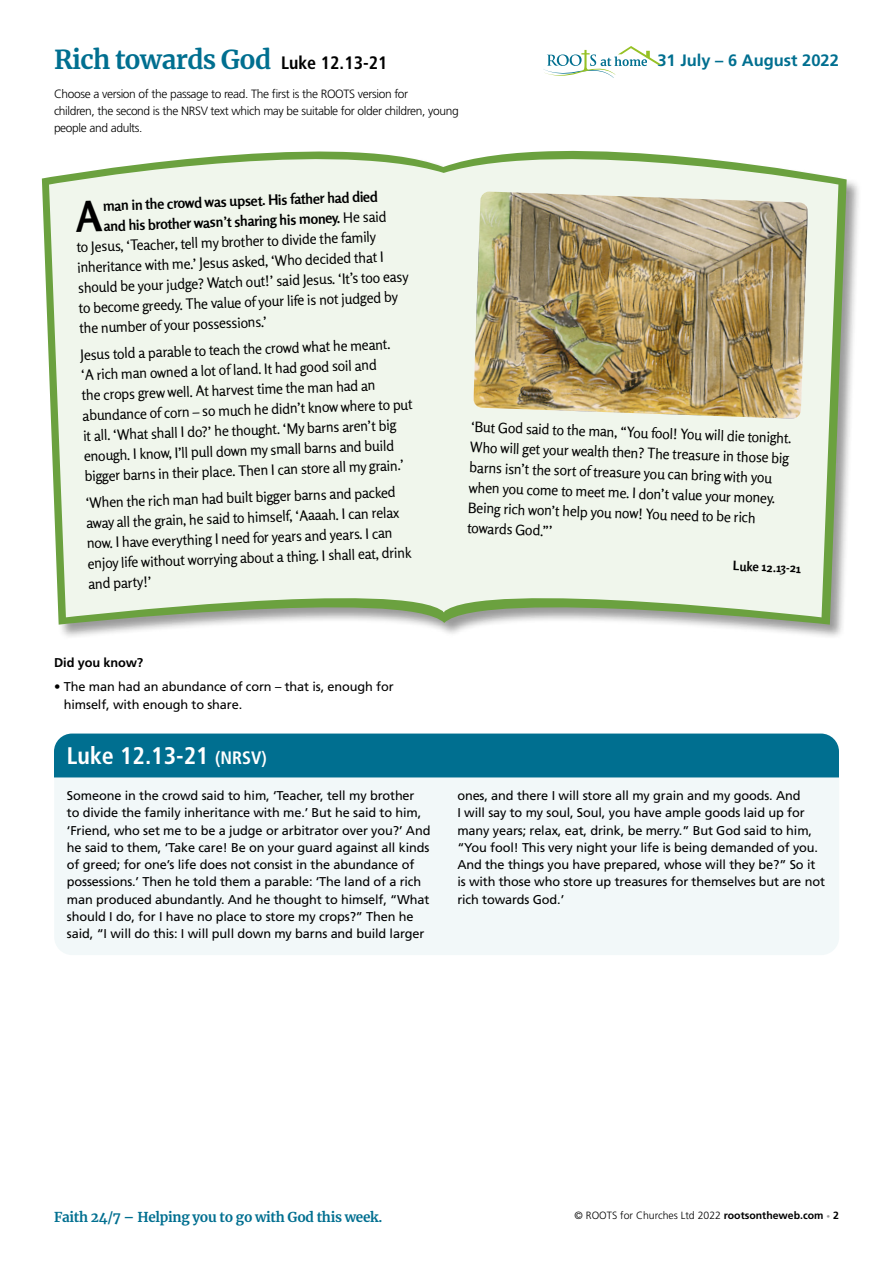
<style>
.page{position:relative;width:893px;height:1263px;background:#fff}
.page>*{position:absolute;margin:0;border:0;box-sizing:border-box;transform-origin:0 0}
.t1{font:700 25.8px "Merriweather";letter-spacing:-.025em;color:#006f90}
.t2{font:700 condensed 24px "Frutiger LT Std";color:#fff}
.t3{font:700 16.5px "Frutiger LT Std";color:#006f90}
.t4{font:14.25px/20.2px "Rosario";color:#000}
.t5{font:700 14.25px "Rosario";color:#000}
.t6{font:700 13.5px "Merriweather";letter-spacing:-.02em;color:#006f90}
.t7{font:12.75px/17.2px "Frutiger LT Std";letter-spacing:-.01em;color:#000}
.t8{font:700 12.75px "Rosario";color:#000}
.t9{font:700 12.75px "Frutiger LT Std";letter-spacing:-.01em;color:#000}
.t10{font:300 12px/17.2px "Frutiger LT Std";letter-spacing:-.03em;color:#000}
.t11{font:300 10.5px "Frutiger LT Std";color:#000}
.s1{font-family:"Frutiger LT Std";font-stretch:condensed;font-size:18px;color:#000}
.s2{font-weight:400}
.s3{font-size:18px}
.s4{font-weight:700}
.s5{font-weight:700;font-size:7.5px;color:#9d9d9c}
</style>
<div class="page">
<div style="left:42px;top:150px;width:820px;height:490px;background:#000;opacity:.4"></div>
<svg style="left:42px;top:150px;width:805px;height:475px"></svg>
<svg style="left:49px;top:150px;width:394px;height:467px;fill:#f0f6ec"></svg>
<svg style="left:443px;top:150px;width:395px;height:467px;fill:#f0f6ec"></svg>
<img style="left:473px;top:192px;width:335px;height:227px">
<div style="left:54px;top:778px;width:785px;height:177px;background:#f2f8f9"></div>
<div style="left:54px;top:733px;width:785px;height:44px;background:#006f90"></div>
<svg style="left:543px;top:46px;width:119px;height:32px"></svg>
<svg style="left:75px;top:201px;width:27px;height:31px"></svg>
<h1 class="t1" style="left:54px;top:42px;width:335px">Rich towards God <span class="s1">Luke 12.13-21</span></h1>
<p class="t3" style="left:657px;top:51px;width:183px">31 July – 6 August 2022</p>
<p class="t10" style="left:54px;top:85px;width:406px">Choose a version of the passage to read. The first is the ROOTS version for<br>children, the second is the NRSV text which may be suitable for older children, young people and adults.</p>
<p class="t5" style="left:102px;top:195px;width:277px;rotate:-2deg">man in the crowd was upset. His father had died</p>
<p class="t5" style="left:103px;top:215px;width:285px;rotate:-2deg">and his brother wasn’t sharing his money. <span class="s2">He said</span></p>
<p class="t4" style="left:76px;top:236px;width:301px;rotate:-2deg">to Jesus, ‘Teacher, tell my brother to divide the family</p>
<p class="t4" style="left:77px;top:256px;width:308px;rotate:-2deg">inheritance with me.’ Jesus asked, ‘Who decided that I</p>
<p class="t4" style="left:78px;top:277px;width:332px;rotate:-2deg">should be your judge? Watch out!’ said Jesus. ‘It’s too easy</p>
<p class="t4" style="left:78px;top:297px;width:321px;rotate:-2deg">to become greedy. The value of your life is not judged by</p>
<p class="t4" style="left:79px;top:317px;width:189px;rotate:-2deg">the number of your possessions.’</p>
<p class="t4" style="left:80px;top:344px;width:332px;rotate:-2deg">Jesus told a parable to teach the crowd what he meant.<br>‘A rich man owned a lot of land. It had good soil and<br>the crops grew well. At harvest time the man had an abundance of corn – so much he didn’t know where to put it all. ‘What shall I do?’ he thought. ‘My barns aren’t big enough. I know, I’ll pull down my small barns and build bigger barns in their place. Then I can store all my grain.’</p>
<p class="t4" style="left:85px;top:492px;width:326px;rotate:-2deg">‘When the rich man had built bigger barns and packed away all the grain, he said to himself, ‘Aaaah. I can relax now. I have everything I need for years and years. I can enjoy life without worrying about a thing. I shall eat, drink and party!’</p>
<p class="t9" style="left:54px;top:655px;width:91px">Did you know?</p>
<p class="t7" style="left:64px;top:678px;width:331px;text-indent:-10px">• The man had an abundance of corn – that is, enough for himself, with enough to share.</p>
<h2 class="t2" style="left:67px;top:742px;width:201px">Luke 12.13-21 <span class="s3">(NRSV)</span></h2>
<p class="t4" style="left:471px;top:416px;width:322px;rotate:2deg">‘But God said to the man, ‘‘You fool! You will die tonight.<br>Who will get your wealth then? The treasure in those big barns isn’t the sort of treasure you can bring with you when you come to meet me. I don’t value your money.<br>Being rich won’t help you now! You need to be rich towards God.’’’</p>
<p class="t8" style="left:733px;top:556px;width:69px;rotate:2deg">Luke 12.13-21</p>
<p class="t7" style="left:67px;top:787px;width:365px">Someone in the crowd said to him, ‘Teacher, tell my brother<br>to divide the family inheritance with me.’ But he said to him, ‘Friend, who set me to be a judge or arbitrator over you?’ And he said to them, ‘Take care! Be on your guard against all kinds of greed; for one’s life does not consist in the abundance of possessions.’ Then he told them a parable: ‘The land of a rich man produced abundantly. And he thought to himself, “What should I do, for I have no place to store my crops?” Then he said, “I will do this: I will pull down my barns and build larger</p>
<p class="t7" style="left:457px;top:787px;width:369px">ones, and there I will store all my grain and my goods. And<br>I will say to my soul, Soul, you have ample goods laid up for many years; relax, eat, drink, be merry.” But God said to him, “You fool! This very night your life is being demanded of you.<br>And the things you have prepared, whose will they be?” So it is with those who store up treasures for themselves but are not rich towards God.’</p>
<p class="t6" style="left:54px;top:1208px;width:330px">Faith 24/7 – Helping you to go with God this week.</p>
<p class="t11" style="left:575px;top:1210px;width:266px">© ROOTS for Churches Ltd 2022 <span class="s4">rootsontheweb.com</span> <span class="s5">•</span> <span class="s4">2</span></p>
</div>
